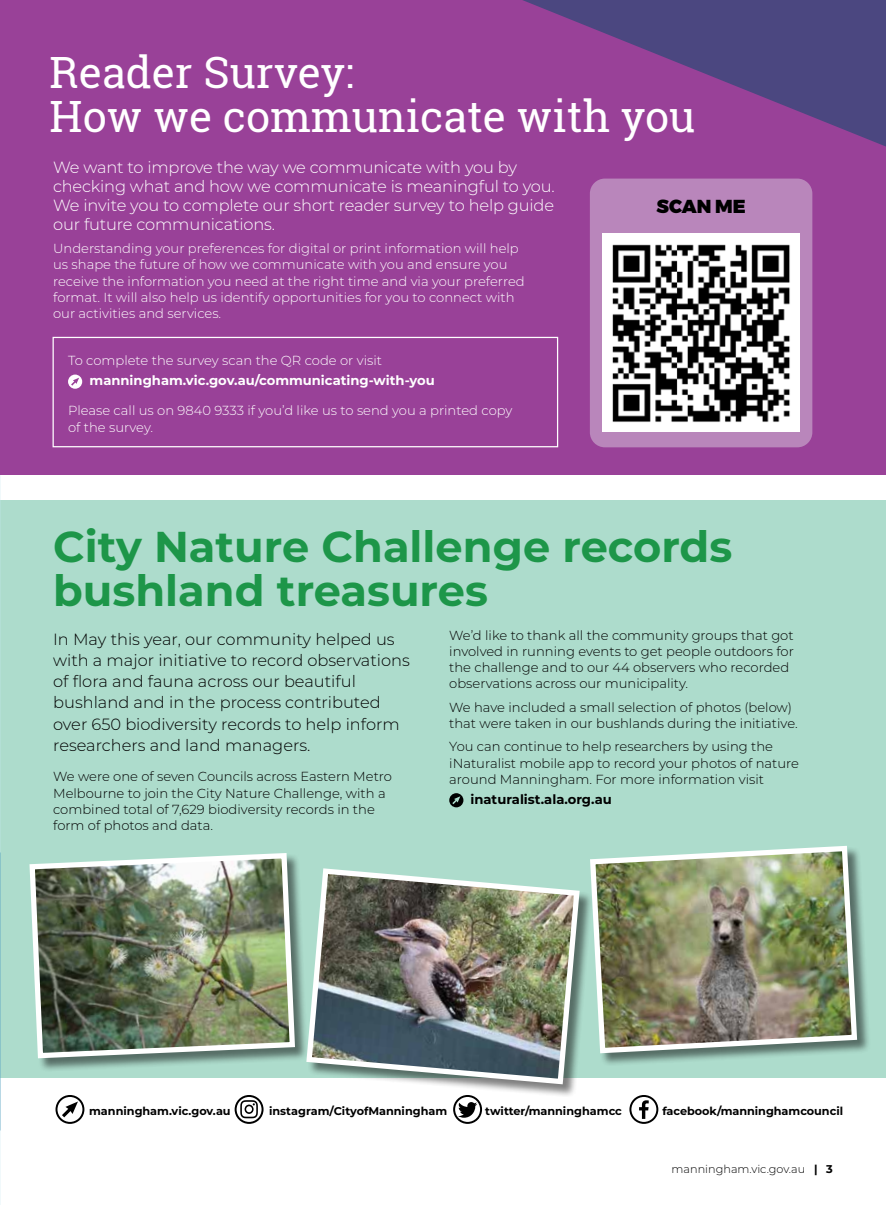
<style>
.page{position:relative;width:886px;height:1205px;background:#fff}
.page>*{position:absolute;margin:0;border:0;box-sizing:border-box;transform-origin:0 0}
.t1{font:700 43.12px/43.8px "Montserrat";color:#1d9649}
.t2{font:43.12px/43.8px "Roboto Slab";color:#fff}
.t3{font:900 18.75px "Montserrat";color:#000}
.t4{font:300 16.25px/21.2px "Montserrat";color:#000}
.t5{font:300 16.25px/18.8px "Montserrat";letter-spacing:-.01em;color:#fff}
.t6{font:300 13.12px/16.2px "Montserrat";color:#000}
.t7{font:300 13.12px/16.2px "Montserrat";color:#fff}
.t8{font:700 13.12px "Montserrat";color:#fff}
.t9{font:700 13.12px "Montserrat";color:#000}
.t10{font:700 11.25px "Montserrat";color:#000}
.t11{font:300 11.25px "Montserrat";color:#000}
.s1{font-weight:700}
</style>
<div class="page">
<div style="left:0;top:500px;width:886px;height:577px;background:#addccc"></div>
<div style="left:453px;top:1095px;width:29px;height:29px;border:2px solid #000;border-radius:50%"></div>
<svg style="left:458px;top:1102px;width:19px;height:15px"></svg>
<svg style="left:240px;top:1100px;width:18px;height:18px"></svg>
<div style="left:235px;top:1095px;width:28px;height:29px;border:2px solid #000;border-radius:50%"></div>
<div style="left:56px;top:1095px;width:28px;height:29px;border:2px solid #000;border-radius:50%"></div>
<svg style="left:62px;top:1101px;width:16px;height:16px"></svg>
<div style="left:629px;top:1095px;width:29px;height:29px;border:2px solid #000;border-radius:50%"></div>
<svg style="left:639px;top:1100px;width:10px;height:19px"></svg>
<div style="left:449px;top:793px;width:14px;height:14px;background:#000;border-radius:50%"></div>
<svg style="left:452px;top:796px;width:8px;height:8px"></svg>
<div style="left:307px;top:869px;width:286px;height:228px;background:#000;opacity:.5"></div>
<img style="left:303px;top:868px;width:279px;height:219px">
<div style="left:591px;top:846px;width:279px;height:221px;background:#000;opacity:.5"></div>
<img style="left:587px;top:845px;width:273px;height:211px">
<div style="left:30px;top:853px;width:279px;height:219px;background:#000;opacity:.5"></div>
<img style="left:29px;top:853px;width:269px;height:208px">
<div style="left:0;top:0;width:886px;height:475px;background:#994198"></div>
<svg style="left:522px;top:0;width:364px;height:147px"></svg>
<div style="left:590px;top:179px;width:222px;height:268px;background:#b986bb;border-radius:15px"></div>
<div style="left:53px;top:337px;width:505px;height:110px;border:1px solid #fff"></div>
<svg style="left:68px;top:374px;width:14px;height:15px"></svg>
<svg style="left:71px;top:378px;width:8px;height:8px"></svg>
<img style="left:603px;top:234px;width:196px;height:197px">
<h1 class="t2" style="left:50px;top:50px;width:647px">Reader Survey:<br>How we communicate with you</h1>
<p class="t5" style="left:53px;top:158px;width:503px">We want to improve the way we communicate with you by checking what and how we communicate is meaningful to you.<br>We invite you to complete our short reader survey to help guide our future communications.</p>
<p class="t7" style="left:53px;top:240px;width:473px">Understanding your preferences for digital or print information will help us shape the future of how we communicate with you and ensure you receive the information you need at the right time and via your preferred format. It will also help us identify opportunities for you to connect with our activities and services.</p>
<p class="t7" style="left:68px;top:352px;width:316px">To complete the survey scan the QR code or visit</p>
<p class="t8" style="left:90px;top:371px;width:347px">manningham.vic.gov.au/communicating-with-you</p>
<p class="t7" style="left:68px;top:402px;width:446px">Please call us on 9840 9333 if you’d like us to send you a printed copy of the survey.</p>
<h2 class="t3" style="left:656px;top:191px;width:91px">SCAN ME</h2>
<h1 class="t1" style="left:53px;top:522px;width:681px">City Nature Challenge records bushland treasures</h1>
<p class="t4" style="left:53px;top:628px;width:358px">In May this year, our community helped us with a major initiative to record observations of flora and fauna across our beautiful bushland and in the process contributed over 650 biodiversity records to help inform researchers and land managers.</p>
<p class="t6" style="left:53px;top:768px;width:340px">We were one of seven Councils across Eastern Metro Melbourne to join the City Nature Challenge, with a combined total of 7,629 biodiversity records in the form of photos and data.</p>
<p class="t6" style="left:449px;top:626px;width:346px">We’d like to thank all the community groups that got involved in running events to get people outdoors for the challenge and to our 44 observers who recorded observations across our municipality.</p>
<p class="t6" style="left:449px;top:698px;width:350px">We have included a small selection of photos (below) that were taken in our bushlands during the initiative.</p>
<p class="t6" style="left:449px;top:738px;width:351px">You can continue to help researchers by using the iNaturalist mobile app to record your photos of nature around Manningham. For more information visit</p>
<p class="t9" style="left:470px;top:789px;width:143px">inaturalist.ala.org.au</p>
<p class="t10" style="left:89px;top:1102px;width:143px">manningham.vic.gov.au</p>
<p class="t10" style="left:269px;top:1102px;width:180px">instagram/CityofManningham</p>
<p class="t10" style="left:485px;top:1102px;width:138px">twitter/manninghamcc</p>
<p class="t10" style="left:662px;top:1102px;width:182px">facebook/manninghamcouncil</p>
<p class="t11" style="left:671px;top:1161px;width:163px">manningham.vic.gov.au <span class="s1">| 3</span></p>
</div>
